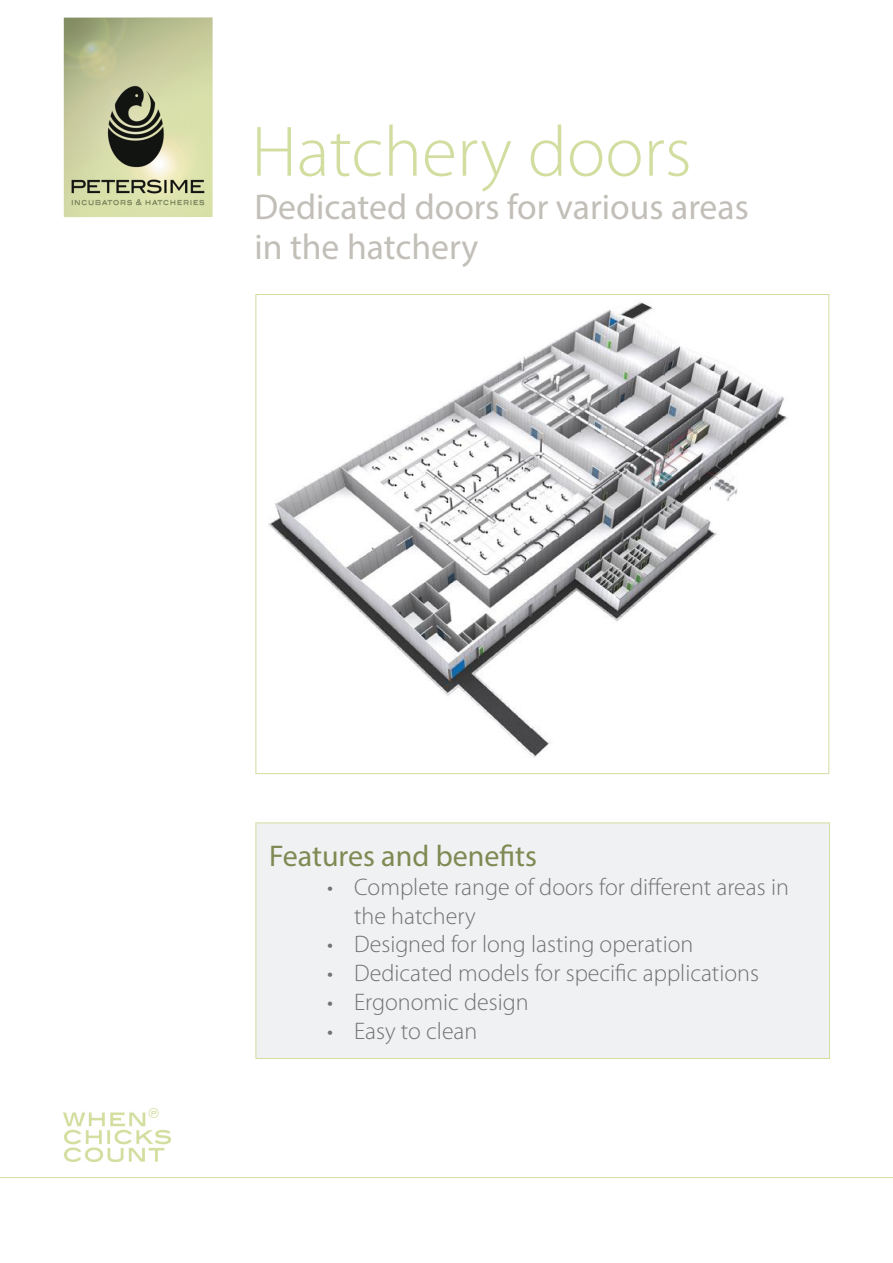
<style>
.page{position:relative;width:893px;height:1263px;background:#fff}
.page>*{position:absolute;margin:0;border:0;box-sizing:border-box;transform-origin:0 0}
.t1{font:300 72px "Myriad Pro";color:#d1dea0}
.t2{font:36px/40.5px "Myriad Pro";color:#c2bfb8}
.t3{font:30px "Myriad Pro";color:#7f8953}
.t4{font:300 24px/28.8px "Myriad Pro";color:#737373}
</style>
<div class="page">
<img style="left:64px;top:17px;width:149px;height:200px">
<img style="left:64px;top:1108px;width:106px;height:54px">
<img style="left:268px;top:302px;width:519px;height:456px">
<hr style="left:0;top:1177px;width:893px;height:1px;background:#d1dea0">
<div style="left:256px;top:823px;width:574px;height:235px;background:#f0f1f2"></div>
<div style="left:255px;top:822px;width:575px;height:237px;border:1px solid #d1dea0"></div>
<p class="t1" style="left:251px;top:112px;width:442px">Hatchery doors</p>
<p class="t2" style="left:254px;top:186px;width:496px">Dedicated doors for various areas in the hatchery</p>
<p class="t3" style="left:269px;top:837px;width:269px">Features and benefits</p>
<p class="t4" style="left:354px;top:873px;width:436px;text-indent:-27px">• Complete range of doors for different areas in the hatchery</p>
<p class="t4" style="left:327px;top:930px;width:368px">• Designed for long lasting operation</p>
<p class="t4" style="left:327px;top:959px;width:433px">• Dedicated models for specific applications</p>
<p class="t4" style="left:327px;top:988px;width:203px">• Ergonomic design</p>
<p class="t4" style="left:327px;top:1017px;width:152px">• Easy to clean</p>
</div>
